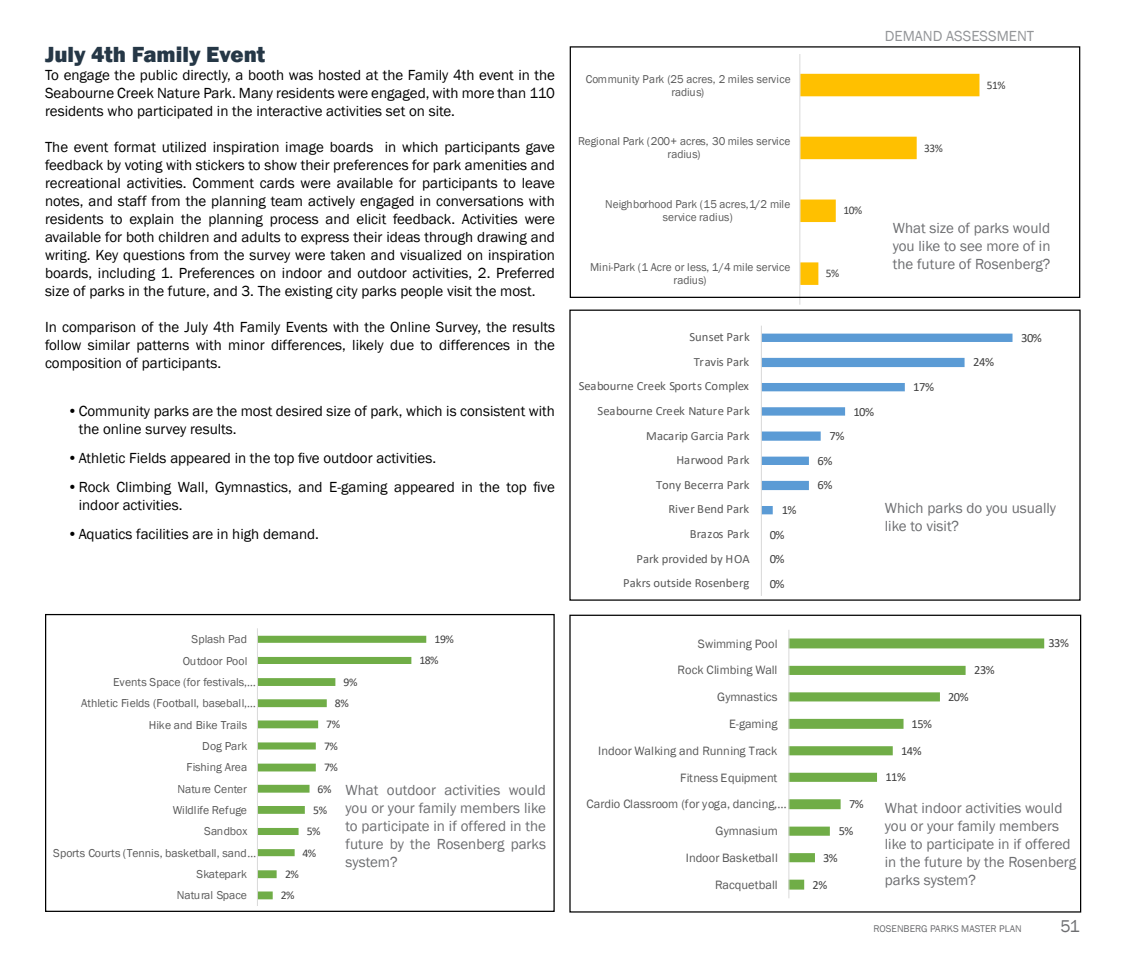
<style>
.page{position:relative;width:1125px;height:957px;background:#fff}
.page>*{position:absolute;margin:0;border:0;box-sizing:border-box;transform-origin:0 0}
.t1{font:800 22.5px "Franklin Gothic";color:#253746}
.t2{font:17.5px "Franklin Gothic";color:#6d6e71}
.t3{font:15px/18px "Franklin Gothic";color:#000;text-align:justify}
.t4{font:15px/18px "Franklin Gothic";color:#6d6e71;text-align:justify}
.t5{font:15px "Franklin Gothic";color:#939598}
.t6{font:12.5px/24.6px "Calibri";letter-spacing:.005em;color:#595959;text-align:right}
.t7{font:12.5px/24.6px "Calibri";letter-spacing:-.04em;color:#404040}
.t8{font:12.38px "Franklin Gothic";color:#595959}
.t9{font:12.38px/26.8px "Calibri";letter-spacing:-.04em;color:#404040}
.t10{font:11.75px "Franklin Gothic";letter-spacing:.005em;color:#595959}
.t11{font:11.75px/21.4px "Calibri";color:#404040}
.t12{font:11.62px/13.2px "Franklin Gothic";letter-spacing:.005em;color:#595959;text-align:center}
.t13{font:11.62px "Calibri";color:#404040}
.t14{font:10px "Franklin Gothic";color:#6d6e71}
</style>
<div class="page">
<svg style="left:258px;top:635px;width:168px;height:264px"></svg>
<hr style="left:257px;top:628px;width:1px;height:277px;background:#d9d9d9">
<div style="left:45px;top:613px;width:510px;height:298px;border:1px solid #000"></div>
<svg style="left:800px;top:74px;width:179px;height:211px"></svg>
<hr style="left:799px;top:54px;width:1px;height:250px;background:#d9d9d9">
<div style="left:570px;top:46px;width:510px;height:252px;border:1px solid #000"></div>
<svg style="left:762px;top:333px;width:251px;height:181px"></svg>
<hr style="left:761px;top:325px;width:1px;height:270px;background:#d9d9d9">
<div style="left:569px;top:309px;width:512px;height:291px;border:1px solid #000"></div>
<svg style="left:789px;top:638px;width:255px;height:251px"></svg>
<hr style="left:788px;top:629px;width:1px;height:269px;background:#d9d9d9">
<div style="left:569px;top:614px;width:512px;height:298px;border:1px solid #000"></div>
<h1 class="t1" style="left:45px;top:40px;width:222px">July 4th Family Event</h1>
<p class="t3" style="left:45px;top:66px;width:512px">To engage the public directly, a booth was hosted at the Family 4th event in the Seabourne Creek Nature Park. Many residents were engaged, with more than 110 residents who participated in the interactive activities set on site.</p>
<p class="t3" style="left:45px;top:138px;width:512px">The event format utilized inspiration image boards in which participants gave feedback by voting with stickers to show their preferences for park amenities and recreational activities. Comment cards were available for participants to leave notes, and staff from the planning team actively engaged in conversations with residents to explain the planning process and elicit feedback. Activities were available for both children and adults to express their ideas through drawing and writing. Key questions from the survey were taken and visualized on inspiration boards, including 1. Preferences on indoor and outdoor activities, 2. Preferred size of parks in the future, and 3. The existing city parks people visit the most.</p>
<p class="t3" style="left:45px;top:318px;width:512px">In comparison of the July 4th Family Events with the Online Survey, the results follow similar patterns with minor differences, likely due to differences in the composition of participants.</p>
<p class="t3" style="left:79px;top:402px;width:478px;text-indent:-11px">•Community parks are the most desired size of park, which is consistent with the online survey results.</p>
<p class="t3" style="left:68px;top:449px;width:370px">•Athletic Fields appeared in the top five outdoor activities.</p>
<p class="t3" style="left:79px;top:478px;width:478px;text-indent:-11px">•Rock Climbing Wall, Gymnastics, and E-gaming appeared in the top five indoor activities.</p>
<p class="t3" style="left:68px;top:525px;width:253px">•Aquatics facilities are in high demand.</p>
<p class="t10" style="left:191px;top:631px;width:57px">Splash Pad</p>
<p class="t10" style="left:183px;top:653px;width:66px">Outdoor Pool</p>
<p class="t10" style="left:113px;top:674px;width:144px">Events Space (for festivals,…</p>
<p class="t10" style="left:81px;top:695px;width:176px">Athletic Fields (Football, baseball,…</p>
<p class="t10" style="left:149px;top:717px;width:100px">Hike and Bike Trails</p>
<p class="t10" style="left:202px;top:738px;width:47px">Dog Park</p>
<p class="t10" style="left:186px;top:759px;width:63px">Fishing Area</p>
<p class="t10" style="left:177px;top:781px;width:71px">Nature Center</p>
<p class="t10" style="left:173px;top:802px;width:76px">Wildlife Refuge</p>
<p class="t10" style="left:204px;top:823px;width:45px">Sandbox</p>
<p class="t10" style="left:53px;top:845px;width:205px">Sports Courts (Tennis, basketball, sand…</p>
<p class="t10" style="left:196px;top:866px;width:52px">Skatepark</p>
<p class="t10" style="left:177px;top:887px;width:72px">Natural Space</p>
<p class="t11" style="left:419px;top:628px;width:36px;text-indent:15px">19%<br>18%</p>
<p class="t11" style="left:344px;top:670px;width:15px">9%</p>
<p class="t11" style="left:335px;top:692px;width:15px">8%</p>
<p class="t11" style="left:326px;top:713px;width:15px">7%</p>
<p class="t11" style="left:324px;top:734px;width:15px">7%</p>
<p class="t11" style="left:324px;top:756px;width:15px">7%</p>
<p class="t11" style="left:318px;top:777px;width:15px">6%</p>
<p class="t11" style="left:313px;top:798px;width:15px">5%</p>
<p class="t11" style="left:307px;top:820px;width:15px">5%</p>
<p class="t11" style="left:302px;top:841px;width:15px">4%</p>
<p class="t4" style="left:346px;top:781px;width:202px">What outdoor activities would you or your family members like to participate in if offered in the future by the Rosenberg parks system?</p>
<p class="t11" style="left:281px;top:862px;width:20px;text-align:center">2%<br>2%</p>
<p class="t12" style="left:586px;top:72px;width:206px">Community Park (25 acres, 2 miles service radius)</p>
<p class="t12" style="left:578px;top:135px;width:214px">Regional Park (200+ acres, 30 miles service radius)</p>
<p class="t12" style="left:605px;top:198px;width:187px">Neighborhood Park (15 acres,1/2 mile service radius)</p>
<p class="t12" style="left:590px;top:260px;width:202px">Mini-Park (1 Acre or less, 1/4 mile service radius)</p>
<p class="t6" style="left:579px;top:324px;width:173px">Sunset Park<br>Travis Park<br>Seabourne Creek Sports Complex<br>Seabourne Creek Nature Park<br>Macarip Garcia Park<br>Harwood Park<br>Tony Becerra Park<br>River Bend Park<br>Brazos Park<br>Park provided by HOA<br>Pakrs outside Rosenberg</p>
<p class="t7" style="left:770px;top:497px;width:28px;text-indent:12px">1%<br>0%<br>0%<br>0%</p>
<p class="t13" style="left:844px;top:202px;width:20px">10%</p>
<p class="t13" style="left:826px;top:265px;width:15px">5%</p>
<p class="t5" style="left:885px;top:26px;width:151px">DEMAND ASSESSMENT</p>
<p class="t13" style="left:924px;top:140px;width:20px">33%</p>
<p class="t13" style="left:987px;top:77px;width:20px">51%</p>
<p class="t4" style="left:893px;top:219px;width:159px">What size of parks would you like to see more of in the future of Rosenberg?</p>
<p class="t7" style="left:818px;top:423px;width:28px;text-indent:12px">7%<br>6%<br>6%</p>
<p class="t7" style="left:853px;top:399px;width:22px">10%</p>
<p class="t7" style="left:913px;top:374px;width:22px">17%</p>
<p class="t7" style="left:973px;top:349px;width:22px">24%</p>
<p class="t7" style="left:1021px;top:325px;width:22px">30%</p>
<p class="t4" style="left:885px;top:499px;width:173px">Which parks do you usually like to visit?</p>
<p class="t8" style="left:698px;top:635px;width:81px">Swimming Pool</p>
<p class="t8" style="left:678px;top:662px;width:101px">Rock Climbing Wall</p>
<p class="t8" style="left:717px;top:689px;width:62px">Gymnastics</p>
<p class="t8" style="left:729px;top:716px;width:50px">E-gaming</p>
<p class="t8" style="left:598px;top:742px;width:181px">Indoor Walking and Running Track</p>
<p class="t8" style="left:680px;top:769px;width:99px">Fitness Equipment</p>
<p class="t8" style="left:586px;top:796px;width:202px">Cardio Classroom (for yoga, dancing,…</p>
<p class="t8" style="left:716px;top:823px;width:64px">Gymnasium</p>
<p class="t8" style="left:686px;top:849px;width:94px">Indoor Basketball</p>
<p class="t8" style="left:715px;top:876px;width:64px">Racquetball</p>
<p class="t9" style="left:839px;top:790px;width:27px;text-indent:10px">7%<br>5%</p>
<p class="t9" style="left:813px;top:843px;width:27px;text-indent:10px">3%<br>2%</p>
<p class="t9" style="left:912px;top:710px;width:22px">15%</p>
<p class="t9" style="left:901px;top:736px;width:22px">14%</p>
<p class="t9" style="left:885px;top:763px;width:22px">11%</p>
<p class="t9" style="left:974px;top:656px;width:22px">23%</p>
<p class="t9" style="left:948px;top:683px;width:22px">20%</p>
<p class="t9" style="left:1048px;top:629px;width:22px">33%</p>
<p class="t4" style="left:885px;top:799px;width:193px;text-align:left">What indoor activities would you or your family members like to participate in if offered in the future by the Rosenberg parks system?</p>
<p class="t14" style="left:874px;top:922px;width:150px">ROSENBERG PARKS MASTER PLAN</p>
<p class="t2" style="left:1060px;top:914px;width:21px">51</p>
</div>
